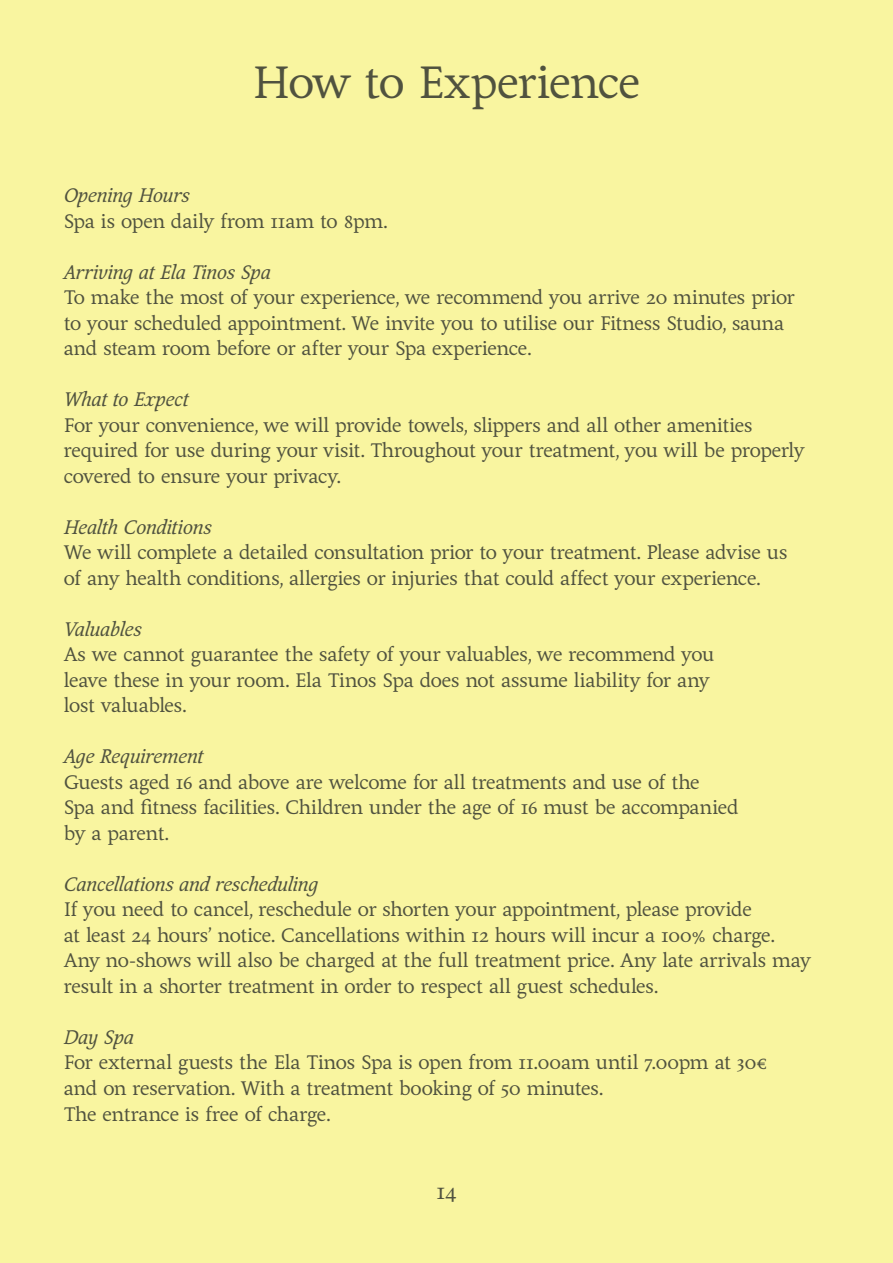
<style>
.page{position:relative;width:893px;height:1263px;background:#f9f5a0}
.page>*{position:absolute;margin:0;border:0;box-sizing:border-box;transform-origin:0 0}
.t1{font:45px "Colvert Greek";letter-spacing:-.015em;color:#50523f}
.t2{font:22.5px "Colvert Greek";color:#50523f}
.t3{font:19.5px/25.5px "Colvert Greek";letter-spacing:-.01em;color:#50523f}
.t4{font:italic 19.5px "Colvert Greek";letter-spacing:-.01em;color:#50523f}
</style>
<div class="page">
<h1 class="t1" style="left:253px;top:54px;width:389px">How to Experience</h1>
<p class="t4" style="left:64px;top:183px;width:127px">Opening Hours</p>
<p class="t3" style="left:64px;top:208px;width:325px">Spa is open daily from 11am to 8pm.</p>
<p class="t4" style="left:64px;top:260px;width:209px">Arriving at Ela Tinos Spa</p>
<p class="t3" style="left:64px;top:285px;width:732px">To make the most of your experience, we recommend you arrive 20 minutes prior to your scheduled appointment. We invite you to utilise our Fitness Studio, sauna and steam room before or after your Spa experience.</p>
<p class="t4" style="left:64px;top:388px;width:127px">What to Expect</p>
<p class="t3" style="left:64px;top:412px;width:742px">For your convenience, we will provide towels, slippers and all other amenities required for use during your visit. Throughout your treatment, you will be properly covered to ensure your privacy.</p>
<p class="t4" style="left:64px;top:515px;width:150px">Health Conditions</p>
<p class="t3" style="left:64px;top:540px;width:725px">We will complete a detailed consultation prior to your treatment. Please advise us of any health conditions, allergies or injuries that could affect your experience.</p>
<p class="t4" style="left:64px;top:617px;width:80px">Valuables</p>
<p class="t3" style="left:64px;top:642px;width:652px">As we cannot guarantee the safety of your valuables, we recommend you leave these in your room. Ela Tinos Spa does not assume liability for any lost valuables.</p>
<p class="t4" style="left:64px;top:745px;width:141px">Age Requirement</p>
<p class="t3" style="left:64px;top:770px;width:676px">Guests aged 16 and above are welcome for all treatments and use of the<br>Spa and fitness facilities. Children under the age of 16 must be accompanied by a parent.</p>
<p class="t4" style="left:64px;top:872px;width:256px">Cancellations and rescheduling</p>
<p class="t3" style="left:64px;top:897px;width:749px">If you need to cancel, reschedule or shorten your appointment, please provide<br>at least 24 hours’ notice. Cancellations within 12 hours will incur a 100% charge.<br>Any no-shows will also be charged at the full treatment price. Any late arrivals may result in a shorter treatment in order to respect all guest schedules.</p>
<p class="t4" style="left:64px;top:1025px;width:72px">Day Spa</p>
<p class="t3" style="left:64px;top:1050px;width:705px">For external guests the Ela Tinos Spa is open from 11.00am until 7.00pm at 30€ and on reservation. With a treatment booking of 50 minutes.<br>The entrance is free of charge.</p>
<p class="t2" style="left:436px;top:1178px;width:22px">14</p>
</div>
